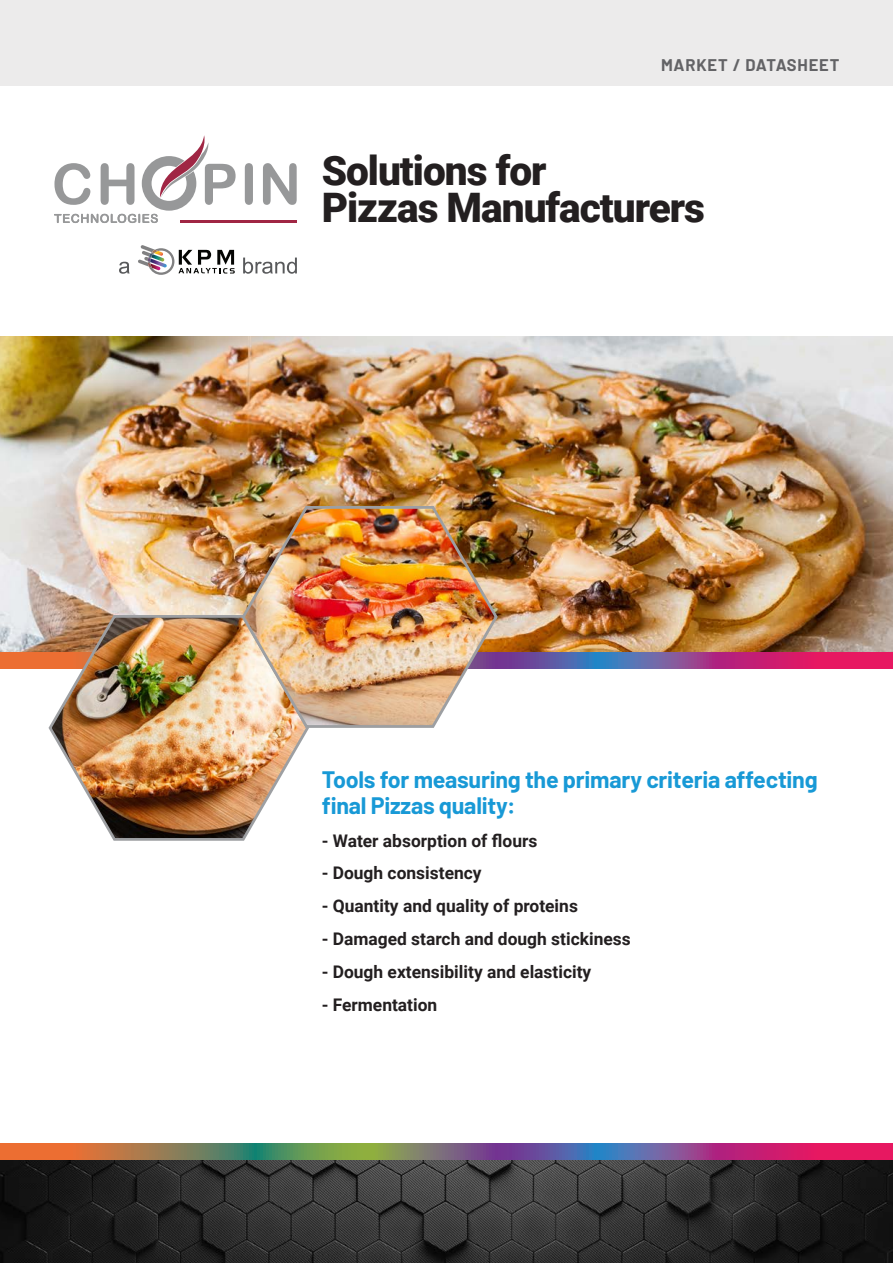
<style>
.page{position:relative;width:893px;height:1263px;background:#fff}
.page>*{position:absolute;margin:0;border:0;box-sizing:border-box;transform-origin:0 0}
.t1{font:900 40.65px "Roboto";letter-spacing:-.025em;color:#231f20}
.t2{font:700 23.25px/26.1px "Barlow";letter-spacing:-.01em;color:#1899d6}
.t3{font:700 17.4px "Roboto";color:#231f20}
.t4{font:700 16.5px "Barlow";letter-spacing:.05em;color:#636366}
</style>
<div class="page">
<div style="left:0;top:0;width:893px;height:85px;background:#ecebeb"></div>
<img style="left:0;top:336px;width:893px;height:317px">
<svg style="left:245px;top:163px;width:8px;height:42px"></svg>
<svg style="left:263px;top:163px;width:34px;height:42px"></svg>
<svg style="left:54px;top:135px;width:182px;height:88px"></svg>
<hr style="left:181px;top:221px;width:116px;height:2px;background:#a02644">
<svg style="left:138px;top:245px;width:97px;height:30px"></svg>
<svg style="left:119px;top:262px;width:11px;height:12px"></svg>
<svg style="left:243px;top:258px;width:54px;height:16px"></svg>
<img style="left:0;top:1159px;width:893px;height:104px">
<svg style="left:0;top:1144px;width:893px;height:15px;background:#93636d"></svg>
<svg style="left:0;top:653px;width:893px;height:15px;background:#a14481"></svg>
<img style="left:47px;top:613px;width:262px;height:228px">
<img style="left:240px;top:504px;width:259px;height:225px">
<p class="t4" style="left:661px;top:53px;width:180px">MARKET / DATASHEET</p>
<p class="t1" style="left:322px;top:142px;width:226px">Solutions for</p>
<p class="t1" style="left:322px;top:179px;width:385px">Pizzas Manufacturers</p>
<p class="t2" style="left:322px;top:764px;width:498px">Tools for measuring the primary criteria affecting final Pizzas quality:</p>
<p class="t3" style="left:322px;top:828px;width:217px">- Water absorption of flours</p>
<p class="t3" style="left:322px;top:861px;width:161px">- Dough consistency</p>
<p class="t3" style="left:322px;top:894px;width:258px">- Quantity and quality of proteins</p>
<p class="t3" style="left:322px;top:927px;width:311px">- Damaged starch and dough stickiness</p>
<p class="t3" style="left:322px;top:960px;width:271px">- Dough extensibility and elasticity</p>
<p class="t3" style="left:322px;top:992px;width:117px">- Fermentation</p>
</div>
